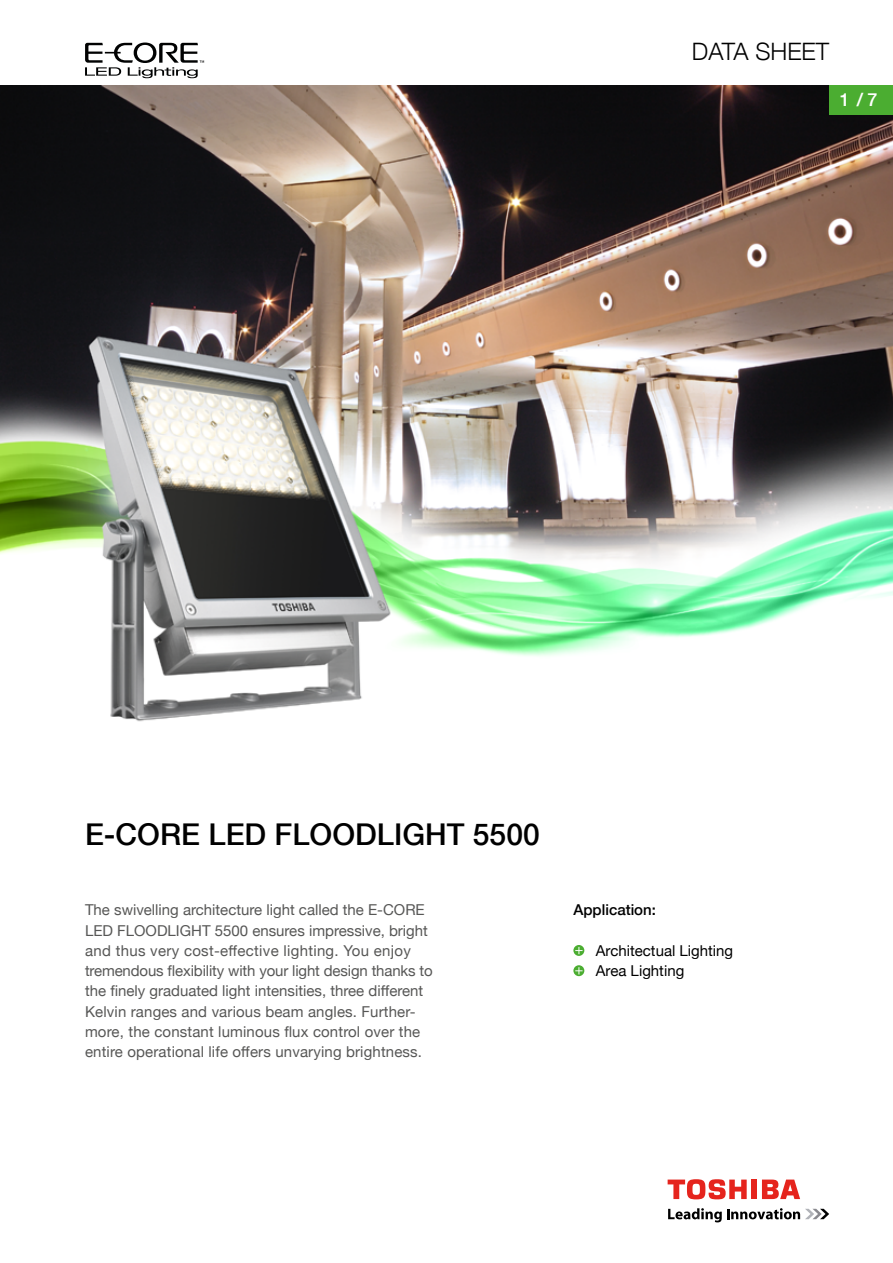
<style>
.page{position:relative;width:893px;height:1263px;background:#fff}
.page>*{position:absolute;margin:0;border:0;box-sizing:border-box;transform-origin:0 0}
.t1{font:500 30px "Helvetica Neue";color:#000}
.t2{font:300 24px "Helvetica Neue";color:#000}
.t3{font:500 18px "Helvetica Neue";color:#fff}
.t4{font:15px/20.2px "Helvetica Neue";color:#575756}
.t5{font:15px/20.2px "Helvetica Neue";color:#000}
.t6{font:500 15px "Helvetica Neue";color:#000}
</style>
<div class="page">
<img style="left:0;top:85px;width:893px;height:637px">
<svg style="left:85px;top:43px;width:119px;height:35px"></svg>
<div style="left:751px;top:1179px;width:6px;height:20px;background:#e5241d"></div>
<svg style="left:762px;top:1179px;width:38px;height:20px"></svg>
<svg style="left:668px;top:1179px;width:79px;height:21px"></svg>
<svg style="left:668px;top:1208px;width:161px;height:14px"></svg>
<svg style="left:573px;top:945px;width:11px;height:11px"></svg>
<svg style="left:575px;top:947px;width:8px;height:7px"></svg>
<svg style="left:573px;top:965px;width:11px;height:11px"></svg>
<svg style="left:575px;top:967px;width:8px;height:7px"></svg>
<div style="left:829px;top:85px;width:64px;height:30px;background:#4bad31"></div>
<h2 class="t2" style="left:692px;top:32px;width:139px">DATA SHEET</h2>
<p class="t3" style="left:840px;top:86px;width:39px">1 / 7</p>
<h1 class="t1" style="left:85px;top:810px;width:456px">E-CORE LED FLOODLIGHT 5500</h1>
<p class="t4" style="left:85px;top:899px;width:349px">The swivelling architecture light called the E-CORE LED FLOODLIGHT 5500 ensures impressive, bright and thus very cost-effective lighting. You enjoy tremendous flexibility with your light design thanks to the finely graduated light intensities, three different Kelvin ranges and various beam angles. Further&shy;more, the constant luminous flux control over the entire operational life offers unvarying brightness.</p>
<p class="t6" style="left:573px;top:898px;width:84px">Application:</p>
<p class="t5" style="left:596px;top:939px;width:139px">Architectual Lighting<br>Area Lighting</p>
</div>
